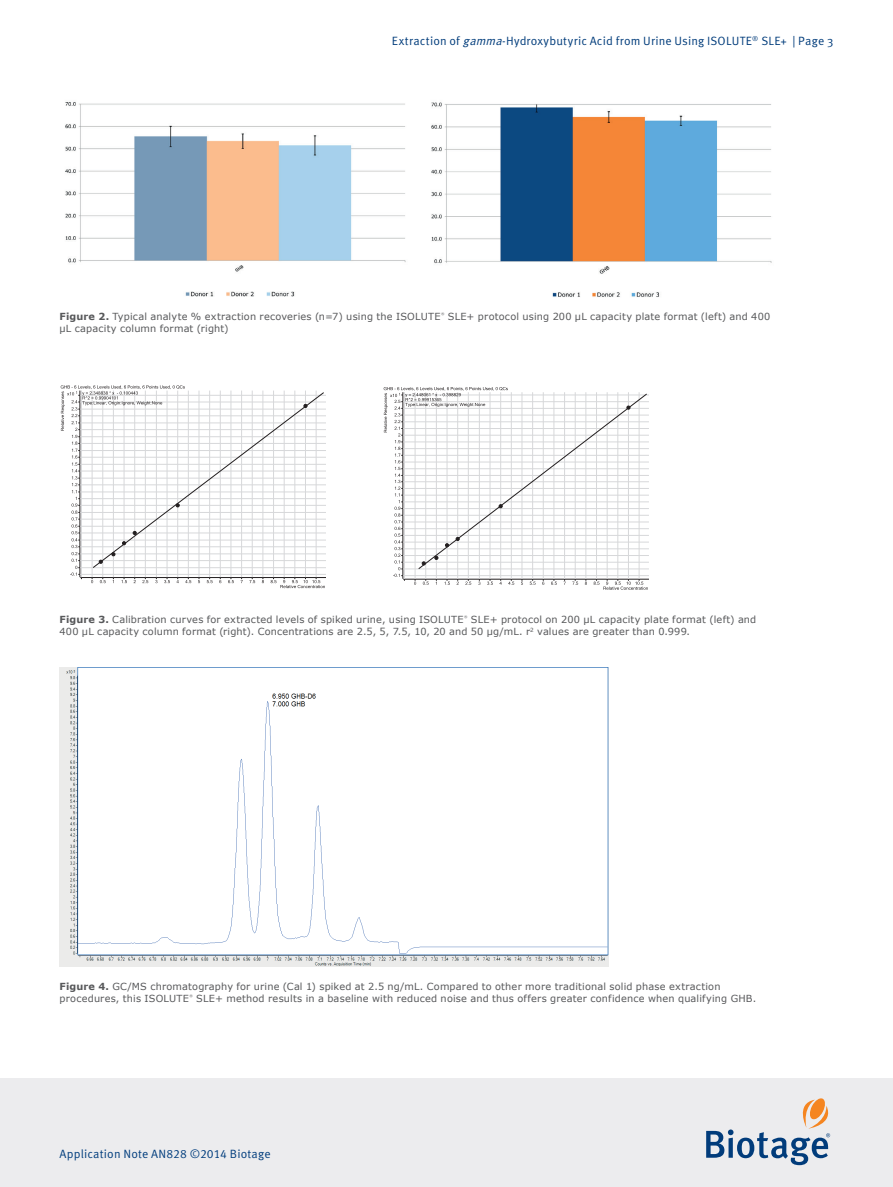
<style>
.page{position:relative;width:893px;height:1187px;background:#fff}
.page>*{position:absolute;margin:0;border:0;box-sizing:border-box;transform-origin:0 0}
.t1{font:12px "Meta OT Norm";letter-spacing:.02em;color:#013c7b}
.t2{font:12px "Meta OT Norm";letter-spacing:.01em;color:#013d7d}
.t3{font:9.75px/12px "Verdana";letter-spacing:.02em;color:#57585a}
.t4{font:3.45px "Verdana";color:#57585a}
.s1{font-style:italic}
.s2{font-weight:700}
</style>
<div class="page">
<div style="left:0;top:1078px;width:893px;height:108px;background:#ececee"></div>
<svg style="left:706px;top:1098px;width:124px;height:67px"></svg>
<img style="left:431px;top:102px;width:341px;height:195px">
<img style="left:65px;top:102px;width:341px;height:195px">
<hr style="left:80px;top:577px;width:246px;height:1px;background:#231f20">
<hr style="left:80px;top:574px;width:246px;height:1px;background:#d7d8da">
<hr style="left:80px;top:567px;width:246px;height:1px;background:#d7d8da">
<hr style="left:80px;top:560px;width:246px;height:1px;background:#d7d8da">
<hr style="left:80px;top:553px;width:246px;height:1px;background:#d7d8da">
<hr style="left:80px;top:546px;width:246px;height:1px;background:#d7d8da">
<hr style="left:80px;top:539px;width:246px;height:1px;background:#d7d8da">
<hr style="left:80px;top:532px;width:246px;height:1px;background:#d7d8da">
<hr style="left:80px;top:526px;width:246px;height:1px;background:#d7d8da">
<hr style="left:80px;top:519px;width:246px;height:1px;background:#d7d8da">
<hr style="left:80px;top:512px;width:246px;height:1px;background:#d7d8da">
<hr style="left:80px;top:505px;width:246px;height:1px;background:#d7d8da">
<hr style="left:80px;top:498px;width:246px;height:1px;background:#d7d8da">
<hr style="left:80px;top:491px;width:246px;height:1px;background:#d7d8da">
<hr style="left:80px;top:484px;width:246px;height:1px;background:#d7d8da">
<hr style="left:80px;top:478px;width:246px;height:1px;background:#d7d8da">
<hr style="left:80px;top:471px;width:246px;height:1px;background:#d7d8da">
<hr style="left:80px;top:464px;width:246px;height:1px;background:#d7d8da">
<hr style="left:80px;top:457px;width:246px;height:1px;background:#d7d8da">
<hr style="left:80px;top:450px;width:246px;height:1px;background:#d7d8da">
<hr style="left:80px;top:443px;width:246px;height:1px;background:#d7d8da">
<hr style="left:80px;top:436px;width:246px;height:1px;background:#d7d8da">
<hr style="left:80px;top:429px;width:246px;height:1px;background:#d7d8da">
<hr style="left:80px;top:422px;width:246px;height:1px;background:#d7d8da">
<hr style="left:80px;top:415px;width:246px;height:1px;background:#d7d8da">
<hr style="left:80px;top:409px;width:246px;height:1px;background:#d7d8da">
<hr style="left:80px;top:402px;width:246px;height:1px;background:#d7d8da">
<hr style="left:80px;top:395px;width:246px;height:1px;background:#d7d8da">
<svg style="left:61px;top:385px;width:264px;height:203px"></svg>
<hr style="left:403px;top:579px;width:246px;height:1px;background:#231f20">
<hr style="left:403px;top:575px;width:246px;height:1px;background:#d7d8da">
<hr style="left:403px;top:568px;width:246px;height:1px;background:#d7d8da">
<hr style="left:403px;top:562px;width:246px;height:1px;background:#d7d8da">
<hr style="left:403px;top:555px;width:246px;height:1px;background:#d7d8da">
<hr style="left:403px;top:548px;width:246px;height:1px;background:#d7d8da">
<hr style="left:403px;top:542px;width:246px;height:1px;background:#d7d8da">
<hr style="left:403px;top:535px;width:246px;height:1px;background:#d7d8da">
<hr style="left:403px;top:528px;width:246px;height:1px;background:#d7d8da">
<hr style="left:403px;top:521px;width:246px;height:1px;background:#d7d8da">
<hr style="left:403px;top:515px;width:246px;height:1px;background:#d7d8da">
<hr style="left:403px;top:508px;width:246px;height:1px;background:#d7d8da">
<hr style="left:403px;top:501px;width:246px;height:1px;background:#d7d8da">
<hr style="left:403px;top:495px;width:246px;height:1px;background:#d7d8da">
<hr style="left:403px;top:488px;width:246px;height:1px;background:#d7d8da">
<hr style="left:403px;top:481px;width:246px;height:1px;background:#d7d8da">
<hr style="left:403px;top:475px;width:246px;height:1px;background:#d7d8da">
<hr style="left:403px;top:468px;width:246px;height:1px;background:#d7d8da">
<hr style="left:403px;top:462px;width:246px;height:1px;background:#d7d8da">
<hr style="left:403px;top:455px;width:246px;height:1px;background:#d7d8da">
<hr style="left:403px;top:448px;width:246px;height:1px;background:#d7d8da">
<hr style="left:403px;top:441px;width:246px;height:1px;background:#d7d8da">
<hr style="left:403px;top:435px;width:246px;height:1px;background:#d7d8da">
<hr style="left:403px;top:428px;width:246px;height:1px;background:#d7d8da">
<hr style="left:403px;top:421px;width:246px;height:1px;background:#d7d8da">
<hr style="left:403px;top:415px;width:246px;height:1px;background:#d7d8da">
<hr style="left:403px;top:408px;width:246px;height:1px;background:#d7d8da">
<hr style="left:403px;top:401px;width:246px;height:1px;background:#d7d8da">
<hr style="left:403px;top:394px;width:246px;height:1px;background:#d7d8da">
<svg style="left:384px;top:387px;width:264px;height:202px"></svg>
<img style="left:60px;top:668px;width:549px;height:298px">
<p class="t1" style="left:392px;top:34px;width:443px">Extraction of <span class="s1">gamma</span>-Hydroxybutyric Acid from Urine Using ISOLUTE<sup>®</sup> SLE+ | Page 3</p>
<p class="t3" style="left:60px;top:311px;width:383px"><span class="s2">Figure 2.</span> Typical analyte % extraction recoveries (n=7) using the ISOLUTE</p>
<p class="t4" style="left:441px;top:312px;width:5px">®</p>
<p class="t3" style="left:448px;top:311px;width:324px">SLE+ protocol using 200 μL capacity plate format (left) and 400</p>
<p class="t3" style="left:60px;top:323px;width:170px">μL capacity column format (right)</p>
<p class="t3" style="left:60px;top:614px;width:698px;text-indent:411px">SLE+ protocol on 200 μL capacity plate format (left) and<br>400 μL capacity column format (right). Concentrations are 2.5, 5, 7.5, 10, 20 and 50 μg/mL. r<sup>2</sup> values are greater than 0.999.</p>
<p class="t3" style="left:60px;top:614px;width:406px"><span class="s2">Figure 3.</span> Calibration curves for extracted levels of spiked urine, using ISOLUTE</p>
<p class="t4" style="left:464px;top:615px;width:5px">®</p>
<p class="t3" style="left:60px;top:980px;width:662px"><span class="s2">Figure 4.</span> GC/MS chromatography for urine (Cal 1) spiked at 2.5 ng/mL. Compared to other more traditional solid phase extraction procedures, this ISOLUTE</p>
<p class="t4" style="left:189px;top:993px;width:5px">®</p>
<p class="t3" style="left:196px;top:992px;width:561px">SLE+ method results in a baseline with reduced noise and thus offers greater confidence when qualifying GHB.</p>
<p class="t2" style="left:60px;top:1146px;width:213px">Application Note AN828 ©2014 Biotage</p>
</div>
